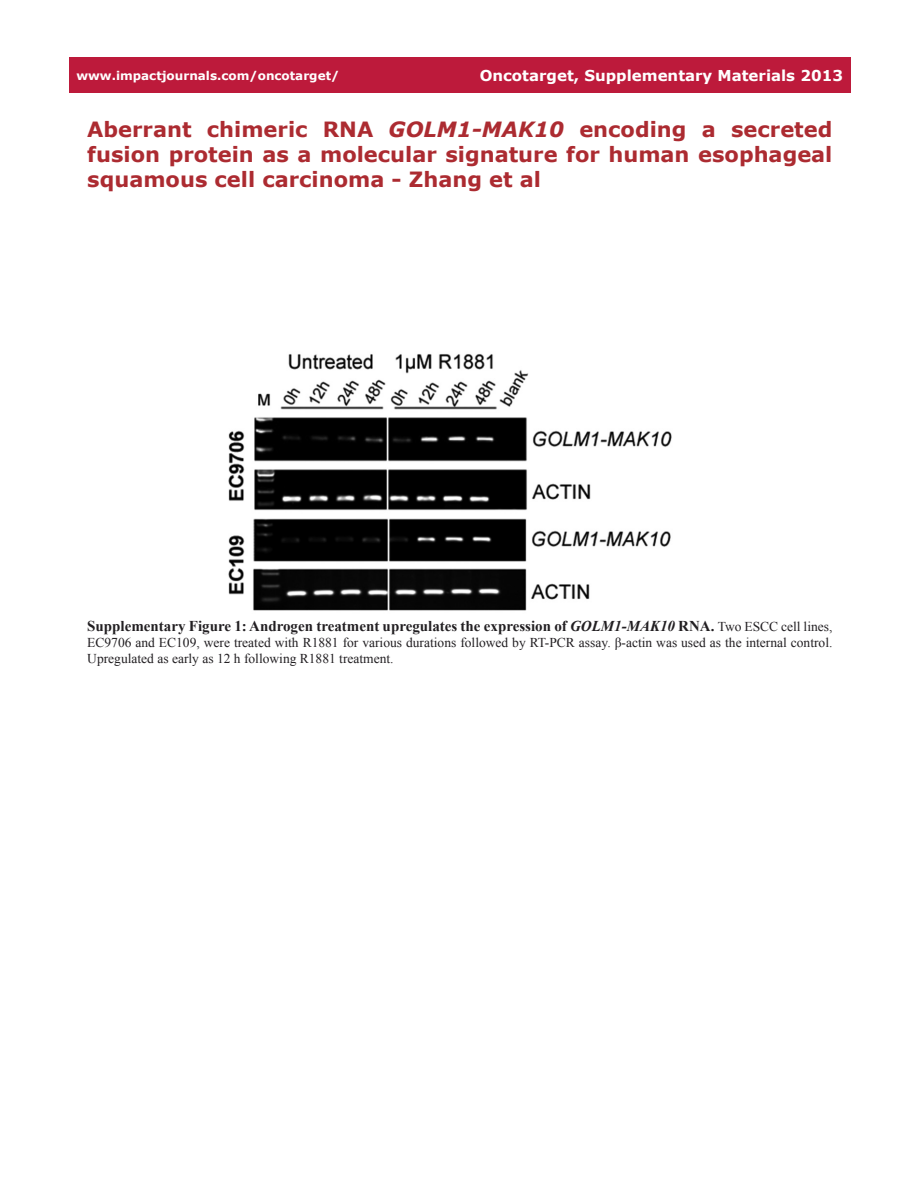
<style>
.page{position:relative;width:918px;height:1188px;background:#fff}
.page>*{position:absolute;margin:0;border:0;box-sizing:border-box;transform-origin:0 0}
.t1{font:700 21px/25.2px "Verdana";color:#ac2b31;text-align:justify}
.FigureText{font:700 15px "Times New Roman";color:#221f22}
.t2{font:700 15px "Verdana";color:#fff}
.FigureText-2{font:13.5px/16.2px "Times New Roman";color:#221f22}
.t3{font:700 12px "Verdana";color:#fff}
.s1{font-style:italic}
.s2{font-weight:400;font-size:13.5px}
</style>
<div class="page">
<div style="left:69px;top:57px;width:781px;height:36px;background:#bd1a3b"></div>
<img style="left:228px;top:354px;width:444px;height:257px">
<p class="t3" style="left:76px;top:67px;width:264px">www.impactjournals.com/oncotarget/</p>
<p class="t2" style="left:480px;top:65px;width:365px">Oncotarget, Supplementary Materials 2013</p>
<p class="t1" style="left:87px;top:116px;width:747px">Aberrant chimeric RNA <span class="s1">GOLM1-MAK10</span> encoding a secreted fusion protein as a molecular signature for human esophageal squamous cell carcinoma - Zhang et al</p>
<p class="FigureText" style="left:87px;top:615px;width:747px">Supplementary Figure 1: Androgen treatment upregulates the expression of <span class="s1">GOLM1-MAK10</span> RNA. <span class="s2">Two ESCC cell lines,</span></p>
<p class="FigureText-2" style="left:87px;top:634px;width:747px">EC9706 and EC109, were treated with R1881 for various durations followed by RT-PCR assay. β-actin was used as the internal control.<br>Upregulated as early as 12 h following R1881 treatment.</p>
</div>
